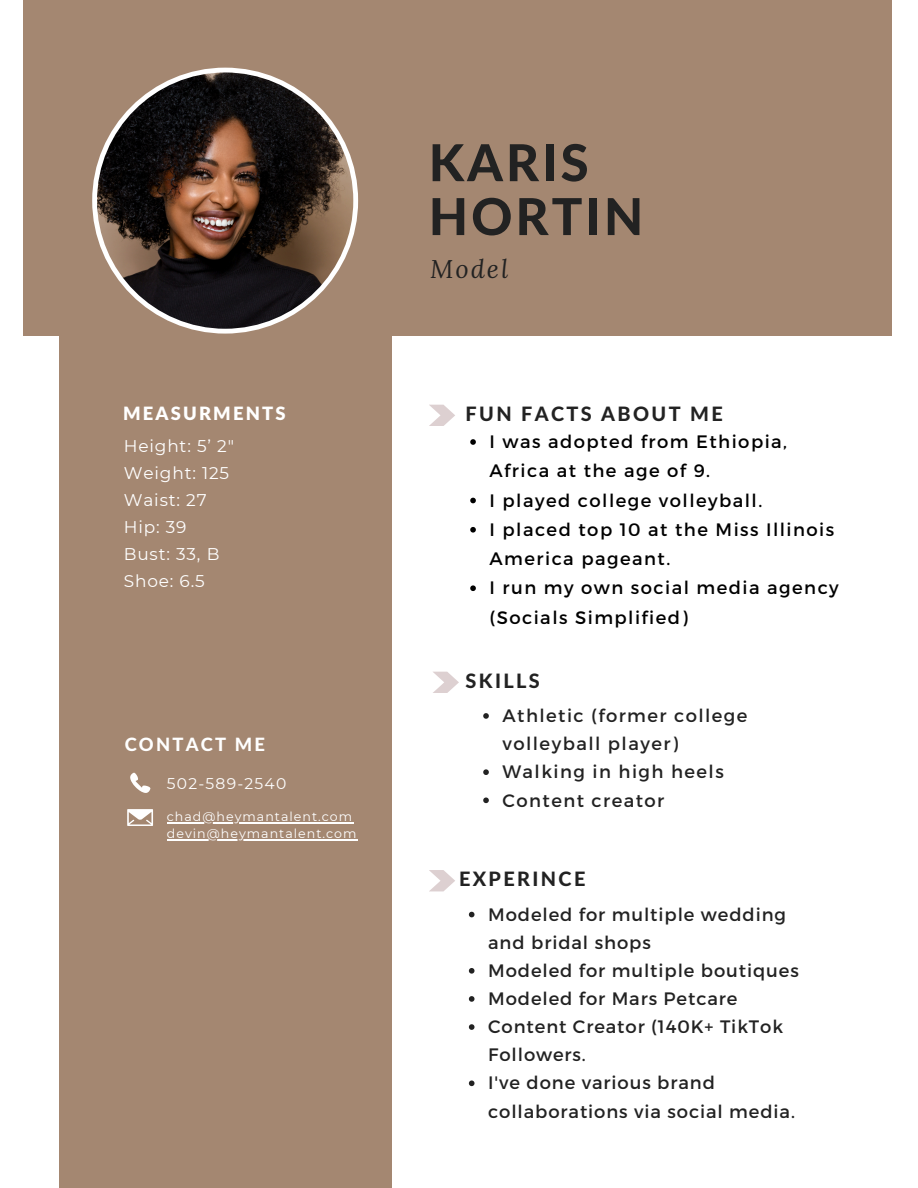
<style>
.page{position:relative;width:918px;height:1188px;background:#fff}
.page>*{position:absolute;margin:0;border:0;box-sizing:border-box;transform-origin:0 0}
.t1{font:800 50.85px/53.8px "Lato Latin";letter-spacing:.06em;color:#222}
.t2{font:italic 25.5px "Lora";letter-spacing:.08em;color:#222}
.t3{font:800 19.8px "Lato Latin";letter-spacing:.12em;color:#222}
.t4{font:900 18.3px "Lato Latin";letter-spacing:.12em;color:#fff}
.t5{font:800 18.3px "Lato Latin";letter-spacing:.12em;color:#fff}
.t6{font:18px/28.2px "Montserrat";letter-spacing:.05em;color:#222}
.t7{font:18px/29.2px "Montserrat";letter-spacing:.08em;color:#000}
.t8{font:18px/28.2px "Montserrat";letter-spacing:.08em;color:#222}
.t9{font:16.95px "Montserrat";letter-spacing:.05em;color:#fff}
.t10{font:15.45px "Montserrat";letter-spacing:.08em;color:#fff}
.t11{font:12.6px "Montserrat";letter-spacing:.08em;color:#fff}
</style>
<div class="page">
<div style="left:24px;top:0;width:868px;height:336px;background:#a48771"></div>
<div style="left:59px;top:0;width:333px;height:1188px;background:#a48771"></div>
<svg style="left:130px;top:773px;width:20px;height:20px"></svg>
<svg style="left:127px;top:809px;width:26px;height:17px"></svg>
<svg style="left:429px;top:405px;width:26px;height:21px"></svg>
<svg style="left:433px;top:672px;width:26px;height:21px"></svg>
<svg style="left:429px;top:870px;width:26px;height:21px"></svg>
<hr style="left:167px;top:822px;width:186px;height:1px;background:#fff">
<hr style="left:167px;top:839px;width:191px;height:1px;background:#fff">
<svg style="left:469px;top:912px;width:6px;height:5px"></svg>
<svg style="left:469px;top:968px;width:6px;height:6px"></svg>
<svg style="left:469px;top:996px;width:6px;height:6px"></svg>
<svg style="left:469px;top:1024px;width:6px;height:6px"></svg>
<svg style="left:469px;top:1080px;width:6px;height:6px"></svg>
<svg style="left:483px;top:713px;width:6px;height:6px"></svg>
<svg style="left:483px;top:769px;width:6px;height:6px"></svg>
<svg style="left:483px;top:798px;width:6px;height:5px"></svg>
<svg style="left:92px;top:68px;width:266px;height:266px"></svg>
<svg style="left:470px;top:439px;width:6px;height:6px"></svg>
<svg style="left:470px;top:498px;width:6px;height:5px"></svg>
<svg style="left:470px;top:527px;width:6px;height:6px"></svg>
<svg style="left:470px;top:585px;width:6px;height:6px"></svg>
<p class="t4" style="left:123px;top:405px;width:164px">MEASURMENTS</p>
<p class="t9" style="left:124px;top:435px;width:112px">Height: 5’ 2"</p>
<p class="t9" style="left:124px;top:462px;width:107px">Weight: 125</p>
<p class="t9" style="left:124px;top:489px;width:84px">Waist: 27</p>
<p class="t9" style="left:124px;top:516px;width:64px">Hip: 39</p>
<p class="t9" style="left:124px;top:543px;width:97px">Bust: 33, B</p>
<p class="t9" style="left:124px;top:570px;width:82px">Shoe: 6.5</p>
<p class="t5" style="left:125px;top:736px;width:142px">CONTACT ME</p>
<p class="t10" style="left:167px;top:774px;width:121px">502-589-2540</p>
<p class="t11" style="left:167px;top:809px;width:187px">chad@heymantalent.com</p>
<p class="t11" style="left:167px;top:826px;width:191px">devin@heymantalent.com</p>
<p class="t1" style="left:429px;top:139px;width:216px">KARIS<br>HORTIN</p>
<p class="t2" style="left:430px;top:252px;width:80px">Model</p>
<p class="t3" style="left:466px;top:405px;width:259px">FUN FACTS ABOUT ME</p>
<p class="t7" style="left:490px;top:426px;width:299px">I was adopted from Ethiopia,<br>Africa at the age of 9.</p>
<p class="t7" style="left:490px;top:485px;width:274px">I played college volleyball.</p>
<p class="t7" style="left:490px;top:514px;width:346px">I placed top 10 at the Miss Illinois<br>America pageant.</p>
<p class="t7" style="left:490px;top:573px;width:351px">I run my own social media agency (Socials Simplified)</p>
<p class="t3" style="left:466px;top:672px;width:76px">SKILLS</p>
<p class="t8" style="left:503px;top:701px;width:246px">Athletic (former college volleyball player)</p>
<p class="t8" style="left:503px;top:757px;width:223px">Walking in high heels</p>
<p class="t8" style="left:503px;top:785px;width:163px">Content creator</p>
<p class="t3" style="left:459px;top:870px;width:128px">EXPERINCE</p>
<p class="t6" style="left:488px;top:899px;width:299px">Modeled for multiple wedding and bridal shops</p>
<p class="t6" style="left:488px;top:956px;width:312px">Modeled for multiple boutiques</p>
<p class="t6" style="left:488px;top:984px;width:251px">Modeled for Mars Petcare</p>
<p class="t6" style="left:488px;top:1012px;width:296px">Content Creator (140K+ TikTok<br>Followers.</p>
<p class="t6" style="left:488px;top:1068px;width:308px">I've done various brand collaborations via social media.</p>
</div>
